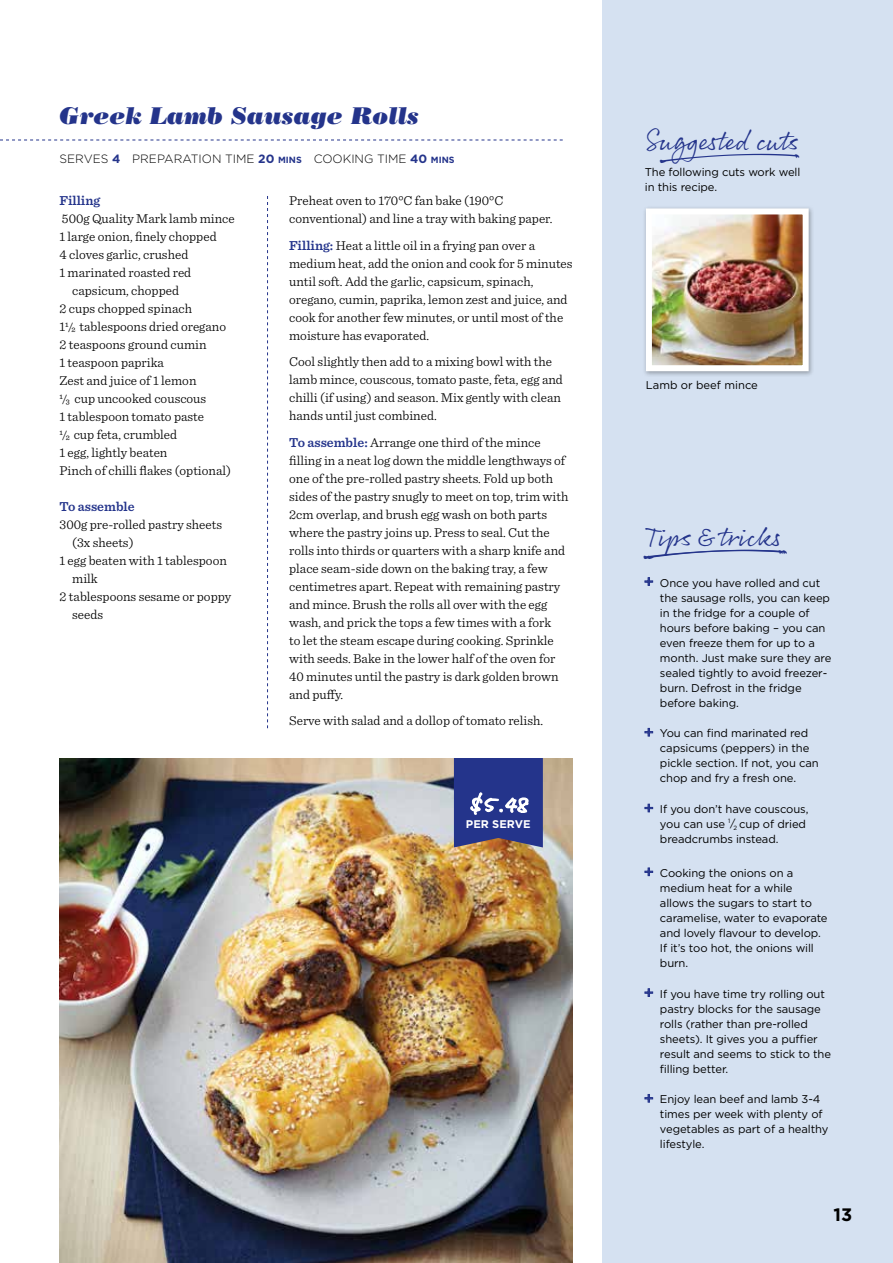
<style>
.page{position:relative;width:893px;height:1263px;background:#fff}
.page>*{position:absolute;margin:0;border:0;box-sizing:border-box;transform-origin:0 0}
.t1{font:27px "Rollerscript Smooth";color:#24348b}
.t2{font:italic 24px "Bodoni Std Poster";color:#24348b}
.t3{font:700 18px "Gotham";color:#000}
.t4{font:300 13.5px/18px "Sentinel";color:#000}
.t5{font:600 13.5px "Sentinel";color:#24348b}
.t6{font:300 12px "Gotham";color:#000}
.t7{font:11.25px/15px "Gotham";letter-spacing:-.01em;color:#000}
.t8{font:700 11.1px "Gotham";color:#fff}
.s1{font-weight:700;color:#24348b}
.s2{font-weight:700;font-size:9px;color:#24348b}
.s3{font-weight:600;color:#24348b}
.s4{font-weight:400;font-size:10.5px}
.s5{font-weight:400;font-size:7.8px}
.s6{font-family:"Sentinel";font-weight:600;font-size:18px;color:#24348b}
.s7{font-size:10.5px}
</style>
<div class="page">
<img style="left:60px;top:758px;width:513px;height:505px">
<svg style="left:454px;top:758px;width:89px;height:89px"></svg>
<div style="left:466px;top:819px;width:64px;height:8px;background:#24348b"></div>
<div style="left:602px;top:0;width:291px;height:1263px;background:#d5e1f1"></div>
<svg style="left:267px;top:196px;width:1px;height:532px"></svg>
<svg style="left:0;top:140px;width:563px;height:1px"></svg>
<svg style="left:644px;top:577px;width:10px;height:9px"></svg>
<svg style="left:644px;top:727px;width:10px;height:10px"></svg>
<svg style="left:644px;top:803px;width:10px;height:10px"></svg>
<svg style="left:644px;top:867px;width:10px;height:10px"></svg>
<svg style="left:644px;top:988px;width:10px;height:9px"></svg>
<svg style="left:644px;top:1094px;width:10px;height:9px"></svg>
<div style="left:642px;top:206px;width:172px;height:171px;background:#000;opacity:.3"></div>
<img style="left:653px;top:215px;width:149px;height:149px">
<div style="left:646px;top:208px;width:163px;height:163px;border:6px solid #fff"></div>
<h2 class="t2" style="left:60px;top:101px;width:361px">Greek Lamb Sausage Rolls</h2>
<p class="t6" style="left:60px;top:151px;width:397px">SERVES <span class="s1">4</span> PREPARATION TIME <span class="s1">20</span> <span class="s2">MINS</span> COOKING TIME <span class="s1">40</span> <span class="s2">MINS</span></p>
<p class="t4" style="left:289px;top:191px;width:265px">Preheat oven to 170°C fan bake (190°C conventional) and line a tray with baking paper.</p>
<p class="t4" style="left:289px;top:235px;width:285px"><span class="s3">Filling:</span> Heat a little oil in a frying pan over a medium heat, add the onion and cook for 5 minutes until soft. Add the garlic, capsicum, spinach, oregano, cumin, paprika, lemon zest and juice, and cook for another few minutes, or until most of the moisture has evaporated.</p>
<p class="t4" style="left:289px;top:352px;width:275px">Cool slightly then add to a mixing bowl with the lamb mince, couscous, tomato paste, feta, egg and chilli (if using) and season. Mix gently with clean hands until just combined.</p>
<p class="t4" style="left:289px;top:432px;width:281px"><span class="s3">To assemble:</span> Arrange one third of the mince filling in a neat log down the middle lengthways of one of the pre-rolled pastry sheets. Fold up both sides of the pastry snugly to meet on top, trim with 2cm overlap, and brush egg wash on both parts where the pastry joins up. Press to seal. Cut the rolls into thirds or quarters with a sharp knife and place seam-side down on the baking tray, a few centimetres apart. Repeat with remaining pastry and mince. Brush the rolls all over with the egg wash, and prick the tops a few times with a fork<br>to let the steam escape during cooking. Sprinkle with seeds. Bake in the lower half of the oven for 40 minutes until the pastry is dark golden brown and puffy.</p>
<p class="t4" style="left:289px;top:711px;width:255px">Serve with salad and a dollop of tomato relish.</p>
<p class="t5" style="left:60px;top:190px;width:42px">Filling</p>
<p class="t4" style="left:62px;top:209px;width:174px">500g Quality Mark lamb mince</p>
<p class="t4" style="left:60px;top:227px;width:159px">1 large onion, finely chopped</p>
<p class="t4" style="left:60px;top:245px;width:130px">4 cloves garlic, crushed</p>
<p class="t4" style="left:60px;top:263px;width:133px">1 marinated roasted red</p>
<p class="t4" style="left:72px;top:281px;width:108px">capsicum, chopped</p>
<p class="t4" style="left:60px;top:299px;width:134px">2 cups chopped spinach</p>
<p class="t4" style="left:60px;top:317px;width:168px">1<sup>1</sup><span class="s4">/</span><span class="s5">2</span> tablespoons dried oregano</p>
<p class="t4" style="left:60px;top:335px;width:149px">2 teaspoons ground cumin</p>
<p class="t4" style="left:60px;top:353px;width:106px">1 teaspoon paprika</p>
<p class="t4" style="left:60px;top:371px;width:138px">Zest and juice of 1 lemon</p>
<p class="t4" style="left:60px;top:389px;width:148px"><sup>1</sup><span class="s4">/</span><span class="s5">3</span> cup uncooked couscous</p>
<p class="t4" style="left:60px;top:407px;width:146px">1 tablespoon tomato paste</p>
<p class="t4" style="left:60px;top:425px;width:119px"><sup>1</sup><span class="s4">/</span><span class="s5">2</span> cup feta, crumbled</p>
<p class="t4" style="left:60px;top:443px;width:109px">1 egg, lightly beaten</p>
<p class="t4" style="left:60px;top:461px;width:173px">Pinch of chilli flakes (optional)</p>
<p class="t5" style="left:60px;top:496px;width:77px">To assemble</p>
<p class="t4" style="left:60px;top:515px;width:164px">300g pre-rolled pastry sheets</p>
<p class="t4" style="left:72px;top:533px;width:63px">(3x sheets)</p>
<p class="t4" style="left:60px;top:551px;width:169px">1 egg beaten with 1 tablespoon</p>
<p class="t4" style="left:72px;top:569px;width:27px">milk</p>
<p class="t4" style="left:60px;top:587px;width:173px">2 tablespoons sesame or poppy</p>
<p class="t4" style="left:72px;top:605px;width:33px">seeds</p>
<p class="t8" style="left:466px;top:816px;width:66px">PER SERVE</p>
<h1 class="t1" style="left:645px;top:124px;width:155px">Suggested cuts</h1>
<p class="t7" style="left:645px;top:165px;width:157px">The following cuts work well in this recipe.</p>
<p class="t7" style="left:646px;top:377px;width:114px">Lamb or beef mince</p>
<h1 class="t1" style="left:644px;top:520px;width:138px">Tips &amp; tricks</h1>
<p class="t7" style="left:660px;top:575px;width:173px;text-indent:-16px"><span class="s6">+</span> Once you have rolled and cut the sausage rolls, you can keep in the fridge for a couple of hours before baking – you can even freeze them for up to a month. Just make sure they are sealed tightly to avoid freezer&shy;burn. Defrost in the fridge before baking.</p>
<p class="t7" style="left:660px;top:726px;width:160px;text-indent:-16px"><span class="s6">+</span> You can find marinated red capsicums (peppers) in the pickle section. If not, you can chop and fry a fresh one.</p>
<p class="t7" style="left:660px;top:801px;width:150px;text-indent:-16px"><span class="s6">+</span> If you don’t have couscous, you can use <sup>1</sup><span class="s7">/</span><sub>2</sub> cup of dried breadcrumbs instead.</p>
<p class="t7" style="left:660px;top:865px;width:169px;text-indent:-16px"><span class="s6">+</span> Cooking the onions on a medium heat for a while allows the sugars to start to caramelise, water to evaporate and lovely flavour to develop.<br>If it’s too hot, the onions will burn.</p>
<p class="t7" style="left:660px;top:986px;width:173px;text-indent:-16px"><span class="s6">+</span> If you have time try rolling out pastry blocks for the sausage rolls (rather than pre-rolled sheets). It gives you a puffier result and seems to stick to the filling better.</p>
<p class="t7" style="left:660px;top:1092px;width:170px;text-indent:-16px"><span class="s6">+</span> Enjoy lean beef and lamb 3-4 times per week with plenty of vegetables as part of a healthy lifestyle.</p>
<h3 class="t3" style="left:833px;top:1203px;width:20px">13</h3>
</div>
